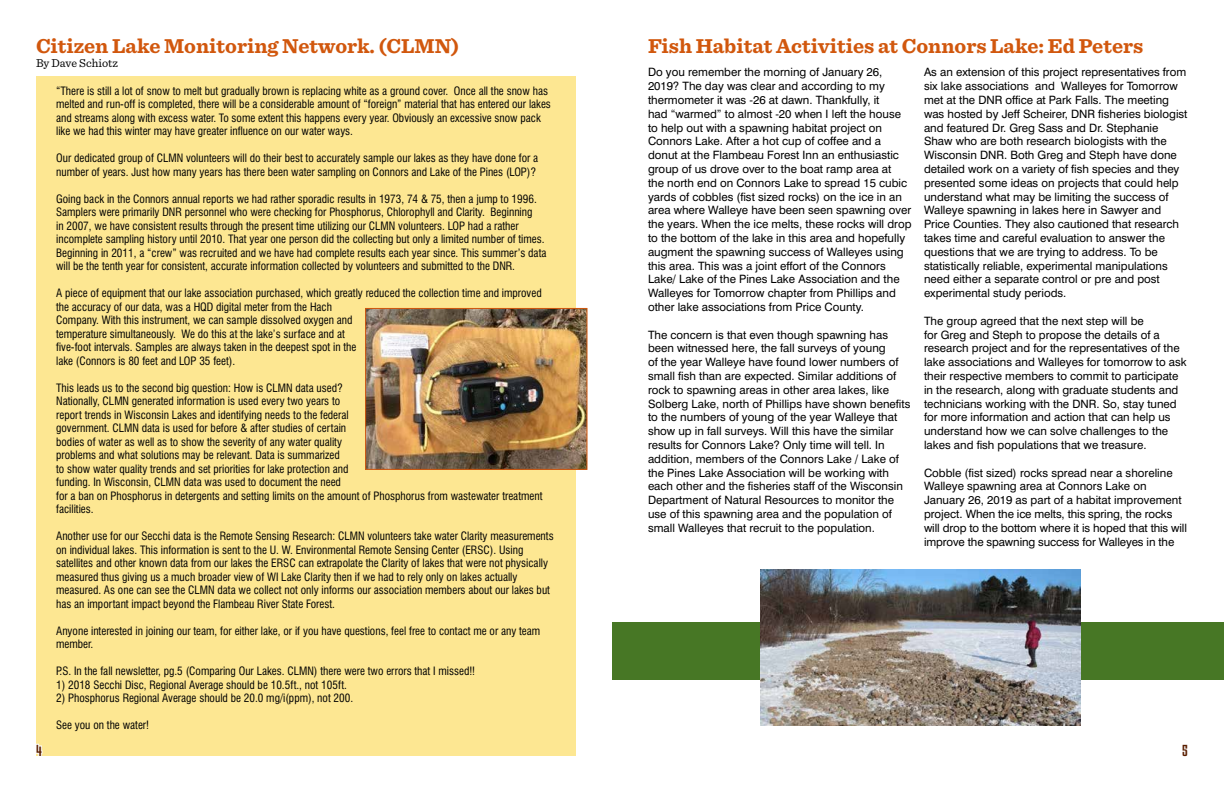
<style>
.page{position:relative;width:1224px;height:792px;background:#fff}
.page>*{position:absolute;margin:0;border:0;box-sizing:border-box;transform-origin:0 0}
.t1{font:700 21px "Sentinel";color:#d1570d}
.t2{font:14px "Kenyan Coffee Rg";color:#5a1f00}
.t3{font:12px "Sentinel";color:#000}
.t4{font:11.5px/13.8px "Swiss 721 BT";color:#000}
.t5{font:condensed 11.2px/13.5px "Swiss 721 BT";color:#000}
</style>
<div class="page">
<div style="left:36px;top:77px;width:540px;height:679px;background:#fde792"></div>
<svg style="left:36px;top:76px;width:424px;height:1px"></svg>
<img style="left:367px;top:310px;width:219px;height:158px">
<div style="left:365px;top:308px;width:223px;height:162px;border:1px solid #d1570d"></div>
<div style="left:612px;top:622px;width:612px;height:58px;background:#477725"></div>
<img style="left:760px;top:570px;width:320px;height:155px">
<svg style="left:36px;top:743px;width:7px;height:13px"></svg>
<h1 class="t1" style="left:36px;top:29px;width:425px">Citizen Lake Monitoring Network. (CLMN)</h1>
<p class="t3" style="left:36px;top:54px;width:83px">By Dave Schiotz</p>
<p class="t5" style="left:56px;top:84px;width:496px">“There is still a lot of snow to melt but gradually brown is replacing white as a ground cover. Once all the snow has melted and run-off is completed, there will be a considerable amount of “foreign” material that has entered our lakes and streams along with excess water. To some extent this happens every year. Obviously an excessive snow pack like we had this winter may have greater influence on our water ways.</p>
<p class="t5" style="left:56px;top:152px;width:484px">Our dedicated group of CLMN volunteers will do their best to accurately sample our lakes as they have done for a number of years. Just how many years has there been water sampling on Connors and Lake of the Pines (LOP)?</p>
<p class="t5" style="left:56px;top:192px;width:492px">Going back in the Connors annual reports we had rather sporadic results in 1973, 74 &amp; 75, then a jump to 1996.<br>Samplers were primarily DNR personnel who were checking for Phosphorus, Chlorophyll and Clarity. Beginning<br>in 2007, we have consistent results through the present time utilizing our CLMN volunteers. LOP had a rather incomplete sampling history until 2010. That year one person did the collecting but only a limited number of times.<br>Beginning in 2011, a “crew” was recruited and we have had complete results each year since. This summer’s data will be the tenth year for consistent, accurate information collected by volunteers and submitted to the DNR.</p>
<p class="t5" style="left:56px;top:287px;width:487px">A piece of equipment that our lake association purchased, which greatly reduced the collection time and improved the accuracy of our data, was a HQD digital meter from the Hach<br>Company. With this instrument, we can sample dissolved oxygen and<br>temperature simultaneously. We do this at the lake’s surface and at<br>five-foot intervals. Samples are always taken in the deepest spot in the<br>lake (Connors is 80 feet and LOP 35 feet).</p>
<p class="t5" style="left:56px;top:381px;width:488px">This leads us to the second big question: How is CLMN data used?<br>Nationally, CLMN generated information is used every two years to<br>report trends in Wisconsin Lakes and identifying needs to the federal<br>government. CLMN data is used for before &amp; after studies of certain<br>bodies of water as well as to show the severity of any water quality<br>problems and what solutions may be relevant. Data is summarized<br>to show water quality trends and set priorities for lake protection and<br>funding. In Wisconsin, CLMN data was used to document the need<br>for a ban on Phosphorus in detergents and setting limits on the amount of Phosphorus from wastewater treatment facilities.</p>
<p class="t5" style="left:56px;top:530px;width:499px">Another use for our Secchi data is the Remote Sensing Research: CLMN volunteers take water Clarity measurements on individual lakes. This information is sent to the U. W. Environmental Remote Sensing Center (ERSC). Using satellites and other known data from our lakes the ERSC can extrapolate the Clarity of lakes that were not physically measured thus giving us a much broader view of WI Lake Clarity then if we had to rely only on lakes actually measured. As one can see the CLMN data we collect not only informs our association members about our lakes but has an important impact beyond the Flambeau River State Forest.</p>
<p class="t5" style="left:56px;top:624px;width:486px">Anyone interested in joining our team, for either lake, or if you have questions, feel free to contact me or any team member.</p>
<p class="t5" style="left:56px;top:665px;width:421px">P.S. In the fall newsletter, pg.5 (Comparing Our Lakes. CLMN) there were two errors that I missed!!</p>
<p class="t5" style="left:56px;top:678px;width:292px">1) 2018 Secchi Disc, Regional Average should be 10.5ft., not 105ft.</p>
<p class="t5" style="left:56px;top:692px;width:299px">2) Phosphorus Regional Average should be 20.0 mg/i(ppm), not 200.</p>
<p class="t5" style="left:56px;top:719px;width:94px">See you on the water!</p>
<h1 class="t1" style="left:648px;top:29px;width:497px">Fish Habitat Activities at Connors Lake: Ed Peters</h1>
<p class="t4" style="left:648px;top:65px;width:265px">Do you remember the morning of January 26, 2019? The day was clear and according to my thermometer it was -26 at dawn. Thankfully, it<br>had “warmed” to almost -20 when I left the house to help out with a spawning habitat project on Connors Lake. After a hot cup of coffee and a donut at the Flambeau Forest Inn an enthusiastic group of us drove over to the boat ramp area at<br>the north end on Connors Lake to spread 15 cubic yards of cobbles (fist sized rocks) on the ice in an area where Walleye have been seen spawning over the years. When the ice melts, these rocks will drop to the bottom of the lake in this area and hopefully augment the spawning success of Walleyes using this area. This was a joint effort of the Connors Lake/ Lake of the Pines Lake Association and the Walleyes for Tomorrow chapter from Phillips and other lake associations from Price County.</p>
<p class="t4" style="left:648px;top:328px;width:264px">The concern is that even though spawning has been witnessed here, the fall surveys of young<br>of the year Walleye have found lower numbers of small fish than are expected. Similar additions of rock to spawning areas in other area lakes, like Solberg Lake, north of Phillips have shown benefits to the numbers of young of the year Walleye that show up in fall surveys. Will this have the similar results for Connors Lake? Only time will tell. In addition, members of the Connors Lake / Lake of the Pines Lake Association will be working with each other and the fisheries staff of the Wisconsin Department of Natural Resources to monitor the use of this spawning area and the population of small Walleyes that recruit to the population.</p>
<p class="t4" style="left:924px;top:65px;width:265px">As an extension of this project representatives from six lake associations and Walleyes for Tomorrow met at the DNR office at Park Falls. The meeting was hosted by Jeff Scheirer, DNR fisheries biologist and featured Dr. Greg Sass and Dr. Stephanie Shaw who are both research biologists with the Wisconsin DNR. Both Greg and Steph have done detailed work on a variety of fish species and they presented some ideas on projects that could help understand what may be limiting the success of Walleye spawning in lakes here in Sawyer and Price Counties. They also cautioned that research takes time and careful evaluation to answer the questions that we are trying to address. To be statistically reliable, experimental manipulations need either a separate control or pre and post experimental study periods.</p>
<p class="t4" style="left:924px;top:314px;width:264px">The group agreed that the next step will be<br>for Greg and Steph to propose the details of a research project and for the representatives of the lake associations and Walleyes for tomorrow to ask their respective members to commit to participate in the research, along with graduate students and technicians working with the DNR. So, stay tuned for more information and action that can help us understand how we can solve challenges to the lakes and fish populations that we treasure.</p>
<p class="t4" style="left:924px;top:466px;width:265px">Cobble (fist sized) rocks spread near a shoreline Walleye spawning area at Connors Lake on January 26, 2019 as part of a habitat improvement project. When the ice melts, this spring, the rocks will drop to the bottom where it is hoped that this will improve the spawning success for Walleyes in the</p>
<p class="t2" style="left:36px;top:742px;width:7px">4</p>
<p class="t2" style="left:1182px;top:742px;width:7px">5</p>
</div>
